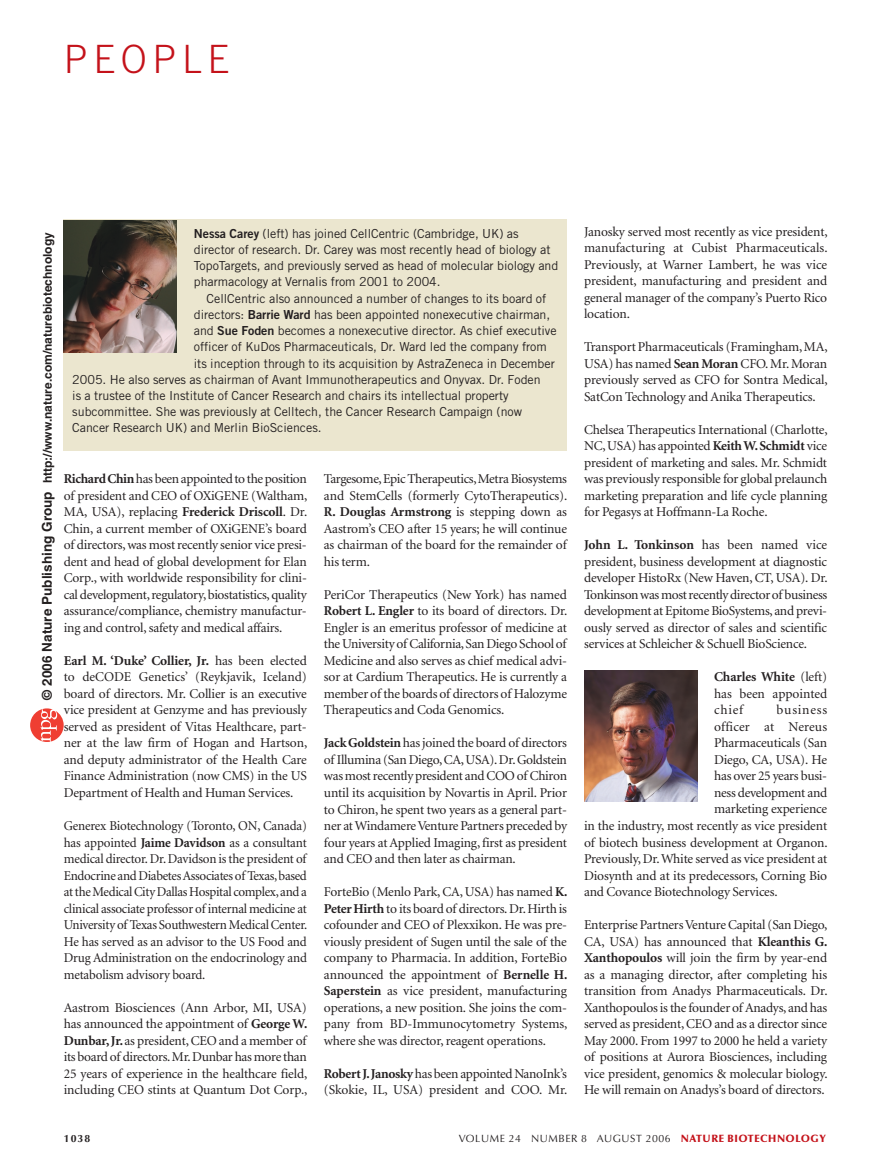
<style>
.page{position:relative;width:891px;height:1175px;background:#fff}
.page>*{position:absolute;margin:0;border:0;box-sizing:border-box;transform-origin:0 0}
.t1{font:300 39px "Trade Gothic";letter-spacing:.145em;color:#c4121a}
.t2{font:13.5px/16.5px "Minion";letter-spacing:-.015em;color:#231f20;text-align:justify}
.t3{font:13.5px "Minion";letter-spacing:.015em;color:#231f20}
.t4{font:13.5px "Minion";letter-spacing:.055em;color:#231f20}
.t5{font:12.45px/16.2px "Trade Gothic";letter-spacing:-.005em;color:#231f20}
.t6{font:12px "Helvetica Bold 2";color:#231f1f}
.t7{font:10.5px "Optima";letter-spacing:.05em;color:#231f20}
.t8{font:700 10.5px "Optima";color:#231f20}
.s1{font-size:13.5px}
.s2{font-family:"Helvetica";font-weight:700;font-size:13.5px}
.s3{font-family:"Trade Gothic Bold Two"}
.s4{font-weight:700}
.s5{font-weight:900;color:#c4121a}
</style>
<div class="page">
<div style="left:64px;top:219px;width:503px;height:231px;background:#ebe6cf"></div>
<img style="left:64px;top:221px;width:113px;height:132px">
<img style="left:584px;top:671px;width:113px;height:130px">
<svg style="left:30px;top:708px;width:34px;height:34px"></svg>
<h1 class="t1" style="left:64px;top:45px;width:167px">PEOPLE</h1>
<p class="t6" style="left:43px;top:700px;width:469px;rotate:-90deg"><span class="s1">© 200</span><span class="s2">6</span> <span class="s1">Nature Publishing Group</span> http://www.nature.com/naturebiotechnology</p>
<p class="t5" style="left:194px;top:226px;width:366px"><span class="s3">Nessa Carey</span> (left) has joined CellCentric (Cambridge, UK) as director of research. Dr. Carey was most recently head of biology at TopoTargets, and previously served as head of molecular biology and pharmacology at Vernalis from 2001 to 2004.</p>
<p class="t5" style="left:207px;top:291px;width:341px">CellCentric also announced a number of changes to its board of</p>
<p class="t5" style="left:194px;top:307px;width:358px">directors: <span class="s3">Barrie Ward</span> has been appointed nonexecutive chairman,</p>
<p class="t5" style="left:194px;top:324px;width:364px">and <span class="s3">Sue Foden</span> becomes a nonexecutive director. As chief executive</p>
<p class="t5" style="left:194px;top:340px;width:355px">officer of KuDos Pharmaceuticals, Dr. Ward led the company from</p>
<p class="t5" style="left:194px;top:356px;width:362px">its inception through to its acquisition by AstraZeneca in December</p>
<p class="t5" style="left:72px;top:372px;width:470px">2005. He also serves as chairman of Avant Immunotherapeutics and Onyvax. Dr. Foden</p>
<p class="t5" style="left:72px;top:388px;width:438px">is a trustee of the Institute of Cancer Research and chairs its intellectual property</p>
<p class="t5" style="left:72px;top:405px;width:451px">subcommittee. She was previously at Celltech, the Cancer Research Campaign (now</p>
<p class="t5" style="left:72px;top:421px;width:251px">Cancer Research UK) and Merlin BioSciences.</p>
<p class="t2" style="left:64px;top:472px;width:245px"><span class="s4">Richard Chin</span> has been appointed to the position of president and CEO of OXiGENE (Waltham, MA, USA), replacing <span class="s4">Frederick Driscoll</span>. Dr.<br>Chin, a current member of OXiGENE’s board of directors, was most recently senior vice presi&shy;dent and head of global development for Elan Corp., with worldwide responsibility for clini&shy;cal development, regulatory, biostatistics, quality assurance/compliance, chemistry manufactur&shy;ing and control, safety and medical affairs.</p>
<p class="t2" style="left:64px;top:653px;width:245px"><span class="s4">Earl M. ‘Duke’ Collier, Jr.</span> has been elected to deCODE Genetics’ (Reykjavik, Iceland) board of directors. Mr. Collier is an executive vice president at Genzyme and has previously served as president of Vitas Healthcare, part&shy;ner at the law firm of Hogan and Hartson, and deputy administrator of the Health Care Finance Administration (now CMS) in the US Department of Health and Human Services.</p>
<p class="t2" style="left:64px;top:818px;width:245px">Generex Biotechnology (Toronto, ON, Canada) has appointed <span class="s4">Jaime Davidson</span> as a consultant medical director. Dr. Davidson is the president of Endocrine and Diabetes Associates of Texas, based at the Medical City Dallas Hospital complex, and a clinical associate professor of internal medicine at University of Texas Southwestern Medical Center.<br>He has served as an advisor to the US Food and Drug Administration on the endocrinology and metabolism advisory board.</p>
<p class="t2" style="left:64px;top:1000px;width:245px">Aastrom Biosciences (Ann Arbor, MI, USA) has announced the appointment of <span class="s4">George W.<br>Dunbar, Jr.</span> as president, CEO and a member of its board of directors. Mr. Dunbar has more than 25 years of experience in the healthcare field, including CEO stints at Quantum Dot Corp.,</p>
<p class="t2" style="left:324px;top:472px;width:245px">Targesome, Epic Therapeutics, Metra Biosystems and StemCells (formerly CytoTherapeutics).<br><span class="s4">R. Douglas Armstrong</span> is stepping down as Aastrom’s CEO after 15 years; he will continue as chairman of the board for the remainder of his term.</p>
<p class="t2" style="left:324px;top:587px;width:245px">PeriCor Therapeutics (New York) has named <span class="s4">Robert L. Engler</span> to its board of directors. Dr.<br>Engler is an emeritus professor of medicine at the University of California, San Diego School of Medicine and also serves as chief medical advi&shy;sor at Cardium Therapeutics. He is currently a member of the boards of directors of Halozyme Therapeutics and Coda Genomics.</p>
<p class="t2" style="left:324px;top:736px;width:245px"><span class="s4">Jack Goldstein</span> has joined the board of directors of Illumina (San Diego, CA, USA). Dr. Goldstein was most recently president and COO of Chiron until its acquisition by Novartis in April. Prior to Chiron, he spent two years as a general part&shy;ner at Windamere Venture Partners preceded by four years at Applied Imaging, first as president and CEO and then later as chairman.</p>
<p class="t2" style="left:324px;top:884px;width:245px">ForteBio (Menlo Park, CA, USA) has named <span class="s4">K.<br>Peter Hirth</span> to its board of directors. Dr. Hirth is cofounder and CEO of Plexxikon. He was pre&shy;viously president of Sugen until the sale of the company to Pharmacia. In addition, ForteBio announced the appointment of <span class="s4">Bernelle H.<br>Saperstein</span> as vice president, manufacturing operations, a new position. She joins the com&shy;pany from BD-Immunocytometry Systems, where she was director, reagent operations.</p>
<p class="t2" style="left:324px;top:1066px;width:245px"><span class="s4">Robert J. Janosky</span> has been appointed NanoInk’s (Skokie, IL, USA) president and COO. Mr.</p>
<p class="t2" style="left:584px;top:224px;width:245px">Janosky served most recently as vice president, manufacturing at Cubist Pharmaceuticals.<br>Previously, at Warner Lambert, he was vice president, manufacturing and president and general manager of the company’s Puerto Rico location.</p>
<p class="t2" style="left:584px;top:340px;width:245px">Transport Pharmaceuticals (Framingham, MA, USA) has named <span class="s4">Sean Moran</span> CFO. Mr. Moran previously served as CFO for Sontra Medical, SatCon Technology and Anika Therapeutics.</p>
<p class="t2" style="left:584px;top:422px;width:245px">Chelsea Therapeutics International (Charlotte, NC, USA) has appointed <span class="s4">Keith W. Schmidt</span> vice president of marketing and sales. Mr. Schmidt was previously responsible for global prelaunch marketing preparation and life cycle planning for Pegasys at Hoffmann-La Roche.</p>
<p class="t2" style="left:584px;top:538px;width:245px"><span class="s4">John L. Tonkinson</span> has been named vice president, business development at diagnostic developer HistoRx (New Haven, CT, USA). Dr.<br>Tonkinson was most recently director of business development at Epitome BioSystems, and previ&shy;ously served as director of sales and scientific services at Schleicher &amp; Schuell BioScience.</p>
<p class="t2" style="left:714px;top:670px;width:115px"><span class="s4">Charles White</span> (left) has been appointed chief</p>
<p class="t4" style="left:777px;top:705px;width:52px">business</p>
<p class="t3" style="left:714px;top:721px;width:115px">officer at Nereus</p>
<p class="t2" style="left:714px;top:736px;width:115px">Pharmaceuticals (San</p>
<p class="t2" style="left:714px;top:752px;width:115px">Diego, CA, USA). He</p>
<p class="t2" style="left:714px;top:769px;width:115px">has over 25 years busi-</p>
<p class="t2" style="left:714px;top:785px;width:115px">ness development and</p>
<p class="t2" style="left:714px;top:802px;width:115px">marketing experience</p>
<p class="t2" style="left:584px;top:818px;width:245px">in the industry, most recently as vice president</p>
<p class="t2" style="left:584px;top:835px;width:245px">of biotech business development at Organon.</p>
<p class="t2" style="left:584px;top:851px;width:245px">Previously, Dr. White served as vice president at</p>
<p class="t2" style="left:584px;top:868px;width:245px">Diosynth and at its predecessors, Corning Bio</p>
<p class="t2" style="left:584px;top:884px;width:195px">and Covance Biotechnology Services.</p>
<p class="t2" style="left:584px;top:917px;width:245px">Enterprise Partners Venture Capital (San Diego, CA, USA) has announced that <span class="s4">Kleanthis G.<br>Xanthopoulos</span> will join the firm by year-end as a managing director, after completing his transition from Anadys Pharmaceuticals. Dr.<br>Xanthopoulos is the founder of Anadys, and has served as president, CEO and as a director since May 2000. From 1997 to 2000 he held a variety of positions at Aurora Biosciences, including vice president, genomics &amp; molecular biology.<br>He will remain on Anadys’s board of directors.</p>
<p class="t8" style="left:64px;top:1133px;width:28px">1038</p>
<p class="t7" style="left:459px;top:1133px;width:368px">VOLUME 24 NUMBER 8 AUGUST 2006 <span class="s5">NATURE BIOTECHNOLOGY</span></p>
</div>
